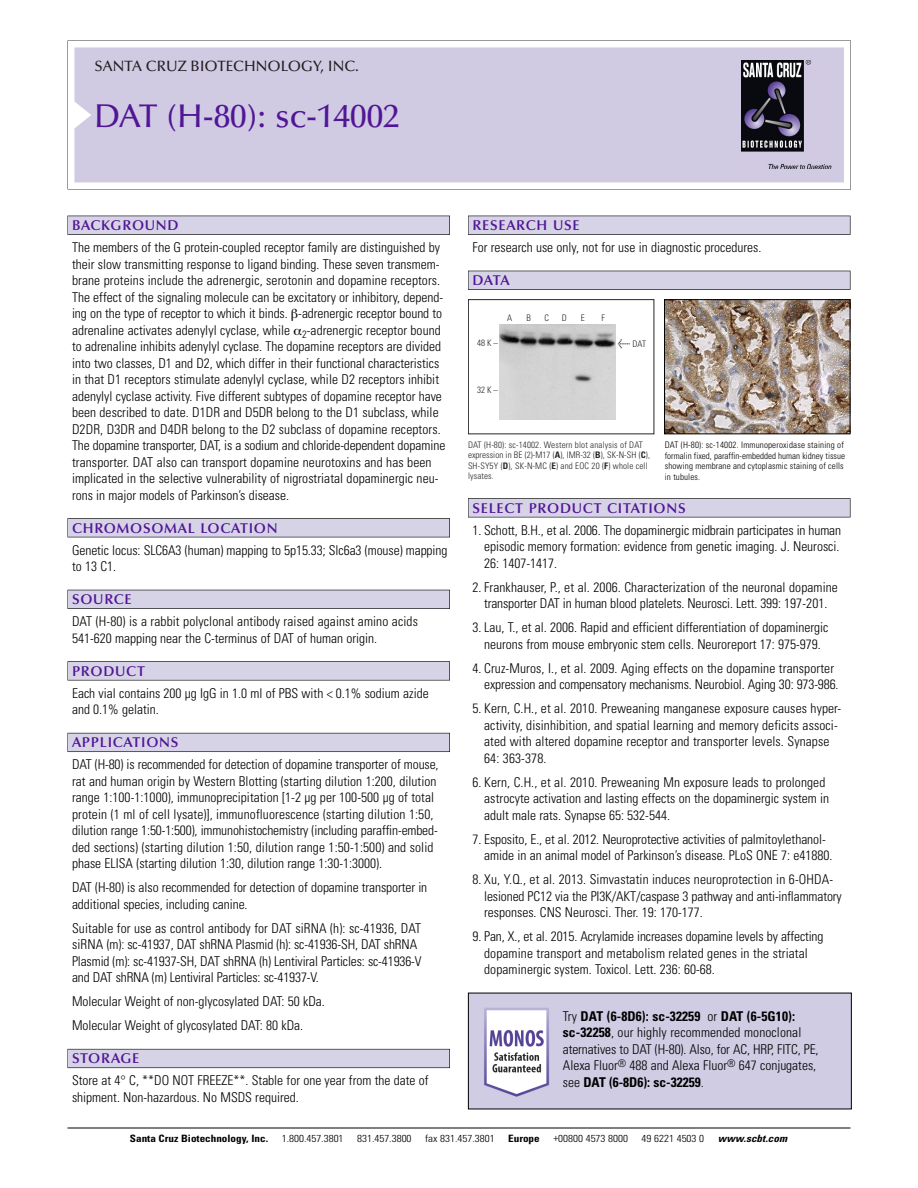
<style>
.page{position:relative;width:918px;height:1188px;background:#fff}
.page>*{position:absolute;margin:0;border:0;box-sizing:border-box;transform-origin:0 0}
.t1{font:500 33px "Optima";color:#511695}
.t2{font:500 15px "Optima";color:#231f20}
.t3{font:600 14.25px "Optima";letter-spacing:.05em;color:#511695}
.t4{font:300 condensed 13.5px/16.5px "Univers";color:#000}
.t5{font:300 condensed 10.2px "Univers";color:#000;scale:1.1 1}
.t6{font:700 condensed 10.2px "Univers";color:#000;scale:1.1 1}
.t7{font:italic 700 condensed 10.2px "Univers";letter-spacing:.005em;color:#000;scale:1.1 1}
.t8{font:9px/10.5px "Univers Condensed Light+ZKPGEJ";letter-spacing:.015em;color:#272627}
.t9{font:300 condensed 9px/10.5px "Univers";letter-spacing:.015em;color:#000}
.s1{font-family:"Meta Plus Book Roman+DZWQXW";font-size:10.5px}
.s2{font-family:"Univers Condensed Bold+FGPGGS"}
.s3{font-weight:700}
</style>
<div class="page">
<svg style="left:68px;top:40px;width:783px;height:149px"></svg>
<div style="left:74px;top:47px;width:770px;height:135px;background:#d1cae3"></div>
<img style="left:741px;top:60px;width:90px;height:108px">
<div style="left:68px;top:216px;width:382px;height:19px;background:#525155"></div>
<div style="left:68px;top:216px;width:381px;height:18px;background:#d7d3e7"></div>
<div style="left:68px;top:518px;width:382px;height:19px;background:#525155"></div>
<div style="left:68px;top:519px;width:381px;height:18px;background:#d7d3e7"></div>
<div style="left:68px;top:590px;width:382px;height:19px;background:#525158"></div>
<div style="left:68px;top:590px;width:381px;height:18px;background:#d7d3e7"></div>
<div style="left:68px;top:661px;width:382px;height:19px;background:#575759"></div>
<div style="left:68px;top:662px;width:381px;height:18px;background:#d7d3e7"></div>
<div style="left:68px;top:733px;width:382px;height:19px;background:#5b5a62"></div>
<div style="left:68px;top:733px;width:381px;height:18px;background:#d7d3e7"></div>
<div style="left:68px;top:1049px;width:382px;height:19px;background:#66646e"></div>
<div style="left:68px;top:1049px;width:381px;height:18px;background:#d7d3e7"></div>
<div style="left:468px;top:216px;width:382px;height:19px;background:#525155"></div>
<div style="left:468px;top:216px;width:382px;height:18px;background:#d7d3e7"></div>
<div style="left:468px;top:271px;width:382px;height:19px;background:#515055"></div>
<div style="left:468px;top:271px;width:382px;height:18px;background:#d7d3e7"></div>
<div style="left:468px;top:498px;width:382px;height:19px;background:#545357"></div>
<div style="left:468px;top:499px;width:382px;height:18px;background:#d7d3e7"></div>
<hr style="left:68px;top:1128px;width:782px;height:1px;background:#000">
<img style="left:666px;top:301px;width:182px;height:131px">
<div style="left:664px;top:299px;width:186px;height:135px;border:1px solid #000"></div>
<div style="left:468px;top:299px;width:186px;height:135px;border:1px solid #272627"></div>
<img style="left:499px;top:325px;width:117px;height:95px">
<img style="left:470px;top:995px;width:380px;height:112px">
<p class="t2" style="left:94px;top:61px;width:266px">SANTA CRUZ BIOTECHNOLOGY, INC.</p>
<h1 class="t1" style="left:94px;top:103px;width:307px">DAT (H-80): sc-14002</h1>
<p class="t3" style="left:72px;top:219px;width:108px">BACKGROUND</p>
<p class="t4" style="left:72px;top:240px;width:375px">The members of the G protein-coupled receptor family are distinguished by their slow transmitting response to ligand binding. These seven transmem&shy;brane proteins include the adrenergic, serotonin and dopamine receptors.<br>The effect of the signaling molecule can be excitatory or inhibitory, depend&shy;ing on the type of receptor to which it binds. -adrenergic receptor bound to adrenaline activates adenylyl cyclase, while <sub>2</sub>-adrenergic receptor bound to adrenaline inhibits adenylyl cyclase. The dopamine receptors are divided into two classes, D1 and D2, which differ in their functional characteristics in that D1 receptors stimulate adenylyl cyclase, while D2 receptors inhibit adenylyl cyclase activity. Five different subtypes of dopamine receptor have been described to date. D1DR and D5DR belong to the D1 subclass, while D2DR, D3DR and D4DR belong to the D2 subclass of dopamine receptors.<br>The dopamine transporter, DAT, is a sodium and chloride-dependent dopamine transporter. DAT also can transport dopamine neurotoxins and has been implicated in the selective vulnerability of nigrostriatal dopaminergic neu&shy;rons in major models of Parkinson’s disease.</p>
<p class="t3" style="left:72px;top:522px;width:207px">CHROMOSOMAL LOCATION</p>
<p class="t4" style="left:72px;top:543px;width:377px">Genetic locus: SLC6A3 (human) mapping to 5p15.33; Slc6a3 (mouse) mapping to 13 C1.</p>
<p class="t3" style="left:72px;top:594px;width:61px">SOURCE</p>
<p class="t4" style="left:72px;top:614px;width:347px">DAT (H-80) is a rabbit polyclonal antibody raised against amino acids<br>541-620 mapping near the C-terminus of DAT of human origin.</p>
<p class="t3" style="left:72px;top:665px;width:74px">PRODUCT</p>
<p class="t4" style="left:72px;top:686px;width:358px">Each vial contains 200 µg IgG in 1.0 ml of PBS with &lt; 0.1% sodium azide and 0.1% gelatin.</p>
<p class="t3" style="left:72px;top:737px;width:108px">APPLICATIONS</p>
<p class="t4" style="left:72px;top:757px;width:368px">DAT (H-80) is recommended for detection of dopamine transporter of mouse, rat and human origin by Western Blotting (starting dilution 1:200, dilution range 1:100-1:1000), immunoprecipitation [1-2 µg per 100-500 µg of total protein (1 ml of cell lysate)], immunofluorescence (starting dilution 1:50, dilution range 1:50-1:500), immunohistochemistry (including paraffin-embed&shy;ded sections) (starting dilution 1:50, dilution range 1:50-1:500) and solid phase ELISA (starting dilution 1:30, dilution range 1:30-1:3000).</p>
<p class="t4" style="left:72px;top:880px;width:357px">DAT (H-80) is also recommended for detection of dopamine transporter in additional species, including canine.</p>
<p class="t4" style="left:72px;top:921px;width:351px">Suitable for use as control antibody for DAT siRNA (h): sc-41936, DAT siRNA (m): sc-41937, DAT shRNA Plasmid (h): sc-41936-SH, DAT shRNA Plasmid (m): sc-41937-SH, DAT shRNA (h) Lentiviral Particles: sc-41936-V and DAT shRNA (m) Lentiviral Particles: sc-41937-V.</p>
<p class="t4" style="left:72px;top:991px;width:254px;line-height:24px">Molecular Weight of non-glycosylated DAT: 50 kDa.<br>Molecular Weight of glycosylated DAT: 80 kDa.</p>
<p class="t3" style="left:72px;top:1053px;width:69px">STORAGE</p>
<p class="t4" style="left:72px;top:1073px;width:358px">Store at 4° C, **DO NOT FREEZE**. Stable for one year from the date of shipment. Non-hazardous. No MSDS required.</p>
<p class="t3" style="left:473px;top:219px;width:109px">RESEARCH USE</p>
<p class="t4" style="left:473px;top:240px;width:290px">For research use only, not for use in diagnostic procedures.</p>
<p class="t3" style="left:473px;top:275px;width:39px">DATA</p>
<p class="t8" style="left:477px;top:339px;width:22px">48K–</p>
<p class="t8" style="left:507px;top:314px;width:7px">A</p>
<p class="t8" style="left:527px;top:314px;width:6px">B</p>
<p class="t8" style="left:545px;top:314px;width:6px">C</p>
<p class="t8" style="left:562px;top:314px;width:7px">D</p>
<p class="t8" style="left:581px;top:314px;width:5px">E</p>
<p class="t8" style="left:602px;top:314px;width:5px">F</p>
<p class="t8" style="left:618px;top:339px;width:30px"><span class="s1">&lt;</span> DAT</p>
<p class="t8" style="left:477px;top:386px;width:22px">32K–</p>
<p class="t8" style="left:468px;top:440px;width:184px">DAT (H-80): sc-14002. Western blot analysis of DAT expression in BE (2)-M17 (<span class="s2">A</span>), IMR-32 (<span class="s2">B</span>), SK-N-SH (<span class="s2">C</span>), SH-SY5Y (<span class="s2">D</span>), SK-N-MC (<span class="s2">E</span>) and EOC 20 (<span class="s2">F</span>) whole cell lysates.</p>
<p class="t9" style="left:665px;top:441px;width:182px">DAT (H-80): sc-14002. Immunoperoxidase staining of formalin fixed, paraffin-embedded human kidney tissue showing membrane and cytoplasmic staining of cells in tubules.</p>
<p class="t3" style="left:473px;top:502px;width:215px">SELECT PRODUCT CITATIONS</p>
<p class="t4" style="left:484px;top:523px;width:358px;text-align:justify;text-indent:-12px">1. Schott, B.H., et al. 2006. The dopaminergic midbrain participates in human episodic memory formation: evidence from genetic imaging. J. Neurosci.<br>26: 1407-1417.</p>
<p class="t4" style="left:473px;top:580px;width:367px;text-align:center">2. Frankhauser, P., et al. 2006. Characterization of the neuronal dopamine transporter DAT in human blood platelets. Neurosci. Lett. 399: 197-201.</p>
<p class="t4" style="left:473px;top:620px;width:357px;text-align:center">3. Lau, T., et al. 2006. Rapid and efficient differentiation of dopaminergic neurons from mouse embryonic stem cells. Neuroreport 17: 975-979.</p>
<p class="t4" style="left:484px;top:661px;width:356px;text-indent:-12px">4. Cruz-Muros, I., et al. 2009. Aging effects on the dopamine transporter expression and compensatory mechanisms. Neurobiol. Aging 30: 973-986.</p>
<p class="t4" style="left:484px;top:701px;width:359px;text-indent:-12px">5. Kern, C.H., et al. 2010. Preweaning manganese exposure causes hyper&shy;activity, disinhibition, and spatial learning and memory deficits associ&shy;ated with altered dopamine receptor and transporter levels. Synapse 64: 363-378.</p>
<p class="t4" style="left:484px;top:775px;width:346px;text-indent:-12px">6. Kern, C.H., et al. 2010. Preweaning Mn exposure leads to prolonged astrocyte activation and lasting effects on the dopaminergic system in adult male rats. Synapse 65: 532-544.</p>
<p class="t4" style="left:484px;top:832px;width:350px;text-indent:-12px">7. Esposito, E., et al. 2012. Neuroprotective activities of palmitoylethanol&shy;amide in an animal model of Parkinson’s disease. PLoS ONE 7: e41880.</p>
<p class="t4" style="left:484px;top:872px;width:359px;text-indent:-12px">8. Xu, Y.Q., et al. 2013. Simvastatin induces neuroprotection in 6-OHDA&shy;lesioned PC12 via the PI3K/AKT/caspase 3 pathway and anti-inflammatory responses. CNS Neurosci. Ther. 19: 170-177.</p>
<p class="t4" style="left:484px;top:929px;width:341px;text-indent:-12px">9. Pan, X., et al. 2015. Acrylamide increases dopamine levels by affecting dopamine transport and metabolism related genes in the striatal dopaminergic system. Toxicol. Lett. 236: 60-68.</p>
<p class="t4" style="left:563px;top:1009px;width:257px">Try <span class="s3">DAT (6-8D6): sc-32259</span> or <span class="s3">DAT (6-5G10): sc-32258</span>, our highly recommended monoclonal aternatives to DAT (H-80). Also, for AC, HRP, FITC, PE, Alexa Fluor<sup>®</sup> 488 and Alexa Fluor<sup>®</sup> 647 conjugates, see <span class="s3">DAT (6-8D6): sc-32259</span>.</p>
<p class="t6" style="left:130px;top:1135px;width:127px">Santa Cruz Biotechnology, Inc.</p>
<p class="t5" style="left:282px;top:1135px;width:58px">1.800.457.3801</p>
<p class="t5" style="left:357px;top:1135px;width:51px">831.457.3800</p>
<p class="t5" style="left:425px;top:1135px;width:65px">fax 831.457.3801</p>
<p class="t6" style="left:508px;top:1135px;width:30px">Europe</p>
<p class="t5" style="left:553px;top:1135px;width:69px">+00800 4573 8000</p>
<p class="t5" style="left:642px;top:1135px;width:58px">49 6221 4503 0</p>
<p class="t7" style="left:718px;top:1135px;width:64px">www.scbt.com</p>
</div>
